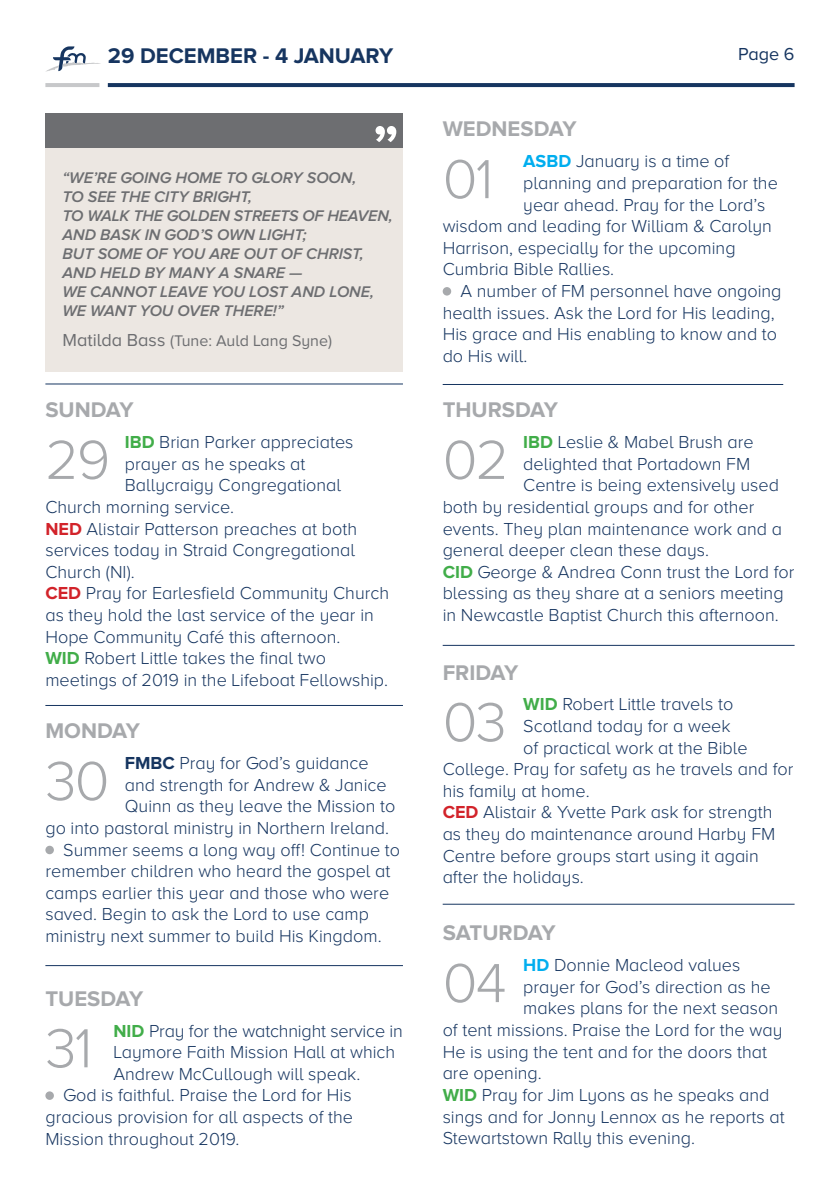
<style>
.page{position:relative;width:840px;height:1191px;background:#fff}
.page>*{position:absolute;margin:0;border:0;box-sizing:border-box;transform-origin:0 0}
.t1{font:300 57px "Proxima Nova A";letter-spacing:-.03em;color:#a7a9ac}
.t2{font:700 22px "Proxima Nova A";color:#a7a9ac}
.t3{font:700 22px "Proxima Nova A";color:#163560}
.t4{font:300 18px "Proxima Nova A";color:#163560}
.t5{font:18px "Proxima Nova A";color:#163560}
.t6{font:italic 600 16px/19px "Proxima Nova A";color:#6d6e71}
.t7{font:16px "Proxima Nova A";color:#6d6e71}
.s1{font-size:18px}
.s2{font-weight:700;color:#41ad49}
.s3{font-weight:700;color:#d2232a}
.s4{font-weight:700}
.s5{font-weight:700;color:#00aeef}
</style>
<div class="page">
<svg style="left:108px;top:83px;width:686px;height:4px;background:#193862"></svg>
<hr style="left:45px;top:83px;width:54px;height:4px;background:#c7c8ca">
<svg style="left:46px;top:46px;width:55px;height:26px"></svg>
<div style="left:45px;top:845px;width:9px;height:9px;background:#a7a9ac;border-radius:50%"></div>
<div style="left:45px;top:1091px;width:9px;height:8px;background:#a7a9ac;border-radius:50%"></div>
<hr style="left:442px;top:645px;width:352px;height:1px;background:#163560">
<hr style="left:442px;top:904px;width:352px;height:1px;background:#163560">
<div style="left:442px;top:287px;width:9px;height:8px;background:#a7a9ac;border-radius:50%"></div>
<hr style="left:442px;top:384px;width:340px;height:1px;background:#163560">
<div style="left:45px;top:114px;width:358px;height:258px;background:#ece7e2"></div>
<div style="left:45px;top:114px;width:358px;height:34px;background:#6d6e71"></div>
<svg style="left:375px;top:126px;width:21px;height:16px"></svg>
<hr style="left:45px;top:965px;width:358px;height:1px;background:#163560">
<hr style="left:45px;top:705px;width:358px;height:1px;background:#163560">
<hr style="left:45px;top:384px;width:358px;height:1px;background:#163560">
<p class="t3" style="left:108px;top:43px;width:287px">29 DECEMBER - 4 JANUARY</p>
<p class="t5" style="left:737px;top:44px;width:58px">Page 6</p>
<p class="t6" style="left:62px;top:168px;width:331px">“WE’RE GOING HOME TO GLORY SOON,<br>TO SEE THE CITY BRIGHT,<br>TO WALK THE GOLDEN STREETS OF HEAVEN,<br>AND BASK IN GOD’S OWN LIGHT;<br>BUT SOME OF YOU ARE OUT OF CHRIST,<br>AND HELD BY MANY A SNARE —<br>WE CANNOT LEAVE YOU LOST AND LONE,<br>WE WANT YOU OVER THERE!”</p>
<p class="t7" style="left:62px;top:331px;width:271px"><span class="s1">Matilda Bass</span> (Tune: Auld Lang Syne)</p>
<p class="t2" style="left:45px;top:397px;width:90px">SUNDAY</p>
<p class="t4" style="left:125px;top:432px;width:230px"><span class="s2">IBD</span> Brian Parker appreciates</p>
<p class="t4" style="left:125px;top:454px;width:182px">prayer as he speaks at</p>
<p class="t4" style="left:125px;top:475px;width:218px">Ballycraigy Congregational</p>
<p class="t4" style="left:45px;top:497px;width:190px">Church morning service.</p>
<p class="t4" style="left:45px;top:518px;width:313px"><span class="s3">NED</span> Alistair Patterson preaches at both</p>
<p class="t4" style="left:45px;top:540px;width:311px">services today in Straid Congregational</p>
<p class="t4" style="left:45px;top:562px;width:91px">Church (NI).</p>
<p class="t4" style="left:45px;top:583px;width:345px"><span class="s3">CED</span> Pray for Earlesfield Community Church</p>
<p class="t4" style="left:45px;top:605px;width:330px">as they hold the last service of the year in</p>
<p class="t4" style="left:45px;top:626px;width:296px">Hope Community Café this afternoon.</p>
<p class="t4" style="left:45px;top:648px;width:282px"><span class="s2">WID</span> Robert Little takes the final two</p>
<p class="t4" style="left:45px;top:670px;width:344px">meetings of 2019 in the Lifeboat Fellowship.</p>
<p class="t2" style="left:45px;top:718px;width:96px">MONDAY</p>
<p class="t4" style="left:125px;top:753px;width:245px"><span class="s4">FMBC</span> Pray for God’s guidance</p>
<p class="t4" style="left:125px;top:775px;width:263px">and strength for Andrew &amp; Janice</p>
<p class="t4" style="left:125px;top:796px;width:272px">Quinn as they leave the Mission to</p>
<p class="t4" style="left:45px;top:818px;width:345px">go into pastoral ministry in Northern Ireland.</p>
<p class="t4" style="left:63px;top:839px;width:338px">Summer seems a long way off! Continue to</p>
<p class="t4" style="left:45px;top:861px;width:346px">remember children who heard the gospel at</p>
<p class="t4" style="left:45px;top:883px;width:345px">camps earlier this year and those who were</p>
<p class="t4" style="left:45px;top:904px;width:325px">saved. Begin to ask the Lord to use camp</p>
<p class="t4" style="left:45px;top:926px;width:337px">ministry next summer to build His Kingdom.</p>
<h1 class="t1" style="left:45px;top:428px;width:66px">29</h1>
<h1 class="t1" style="left:45px;top:749px;width:65px">30</h1>
<p class="t2" style="left:45px;top:985px;width:99px">TUESDAY</p>
<p class="t4" style="left:113px;top:1020px;width:291px"><span class="s2">NID</span> Pray for the watchnight service in</p>
<p class="t4" style="left:113px;top:1042px;width:283px">Laymore Faith Mission Hall at which</p>
<p class="t4" style="left:113px;top:1063px;width:248px">Andrew McCullough will speak.</p>
<p class="t4" style="left:63px;top:1085px;width:290px">God is faithful. Praise the Lord for His</p>
<p class="t4" style="left:45px;top:1107px;width:309px">gracious provision for all aspects of the</p>
<p class="t4" style="left:45px;top:1128px;width:195px">Mission throughout 2019.</p>
<h1 class="t1" style="left:45px;top:1017px;width:48px">31</h1>
<p class="t2" style="left:442px;top:117px;width:135px">WEDNESDAY</p>
<p class="t4" style="left:523px;top:151px;width:207px"><span class="s5">ASBD</span> January is a time of</p>
<p class="t4" style="left:523px;top:173px;width:256px">planning and preparation for the</p>
<p class="t4" style="left:523px;top:195px;width:243px">year ahead. Pray for the Lord’s</p>
<p class="t4" style="left:442px;top:216px;width:330px">wisdom and leading for William &amp; Carolyn</p>
<p class="t4" style="left:442px;top:238px;width:294px">Harrison, especially for the upcoming</p>
<p class="t4" style="left:442px;top:259px;width:173px">Cumbria Bible Rallies.</p>
<p class="t4" style="left:460px;top:281px;width:322px">A number of FM personnel have ongoing</p>
<p class="t4" style="left:442px;top:303px;width:333px">health issues. Ask the Lord for His leading,</p>
<p class="t4" style="left:442px;top:324px;width:336px">His grace and His enabling to know and to</p>
<p class="t4" style="left:442px;top:346px;width:86px">do His will.</p>
<h1 class="t1" style="left:442px;top:148px;width:52px">01</h1>
<p class="t2" style="left:442px;top:397px;width:117px">THURSDAY</p>
<p class="t4" style="left:523px;top:432px;width:232px"><span class="s2">IBD</span> Leslie &amp; Mabel Brush are</p>
<p class="t4" style="left:523px;top:454px;width:228px">delighted that Portadown FM</p>
<p class="t4" style="left:523px;top:475px;width:257px">Centre is being extensively used</p>
<p class="t4" style="left:442px;top:497px;width:313px">both by residential groups and for other</p>
<p class="t4" style="left:442px;top:518px;width:341px">events. They plan maintenance work and a</p>
<p class="t4" style="left:442px;top:540px;width:267px">general deeper clean these days.</p>
<p class="t4" style="left:442px;top:562px;width:353px"><span class="s2">CID</span> George &amp; Andrea Conn trust the Lord for</p>
<p class="t4" style="left:442px;top:583px;width:342px">blessing as they share at a seniors meeting</p>
<p class="t4" style="left:442px;top:605px;width:337px">in Newcastle Baptist Church this afternoon.</p>
<h1 class="t1" style="left:442px;top:428px;width:68px">02</h1>
<p class="t2" style="left:442px;top:659px;width:77px">FRIDAY</p>
<p class="t4" style="left:523px;top:694px;width:211px"><span class="s2">WID</span> Robert Little travels to</p>
<p class="t4" style="left:523px;top:716px;width:209px">Scotland today for a week</p>
<p class="t4" style="left:523px;top:737px;width:226px">of practical work at the Bible</p>
<p class="t4" style="left:442px;top:759px;width:352px">College. Pray for safety as he travels and for</p>
<p class="t4" style="left:442px;top:781px;width:148px">his family at home.</p>
<p class="t4" style="left:442px;top:802px;width:331px"><span class="s3">CED</span> Alistair &amp; Yvette Park ask for strength</p>
<p class="t4" style="left:442px;top:824px;width:334px">as they do maintenance around Harby FM</p>
<p class="t4" style="left:442px;top:845px;width:317px">Centre before groups start using it again</p>
<p class="t4" style="left:442px;top:867px;width:143px">after the holidays.</p>
<p class="t2" style="left:442px;top:920px;width:114px">SATURDAY</p>
<p class="t4" style="left:523px;top:955px;width:218px"><span class="s5">HD</span> Donnie Macleod values</p>
<p class="t4" style="left:523px;top:977px;width:249px">prayer for God’s direction as he</p>
<p class="t4" style="left:523px;top:998px;width:256px">makes plans for the next season</p>
<p class="t4" style="left:442px;top:1020px;width:341px">of tent missions. Praise the Lord for the way</p>
<p class="t4" style="left:442px;top:1041px;width:326px">He is using the tent and for the doors that</p>
<p class="t4" style="left:442px;top:1063px;width:101px">are opening.</p>
<p class="t4" style="left:442px;top:1085px;width:328px"><span class="s2">WID</span> Pray for Jim Lyons as he speaks and</p>
<p class="t4" style="left:442px;top:1106px;width:343px">sings and for Jonny Lennox as he reports at</p>
<p class="t4" style="left:442px;top:1128px;width:253px">Stewartstown Rally this evening.</p>
<h1 class="t1" style="left:442px;top:691px;width:65px">03</h1>
<h1 class="t1" style="left:442px;top:951px;width:65px">04</h1>
</div>
